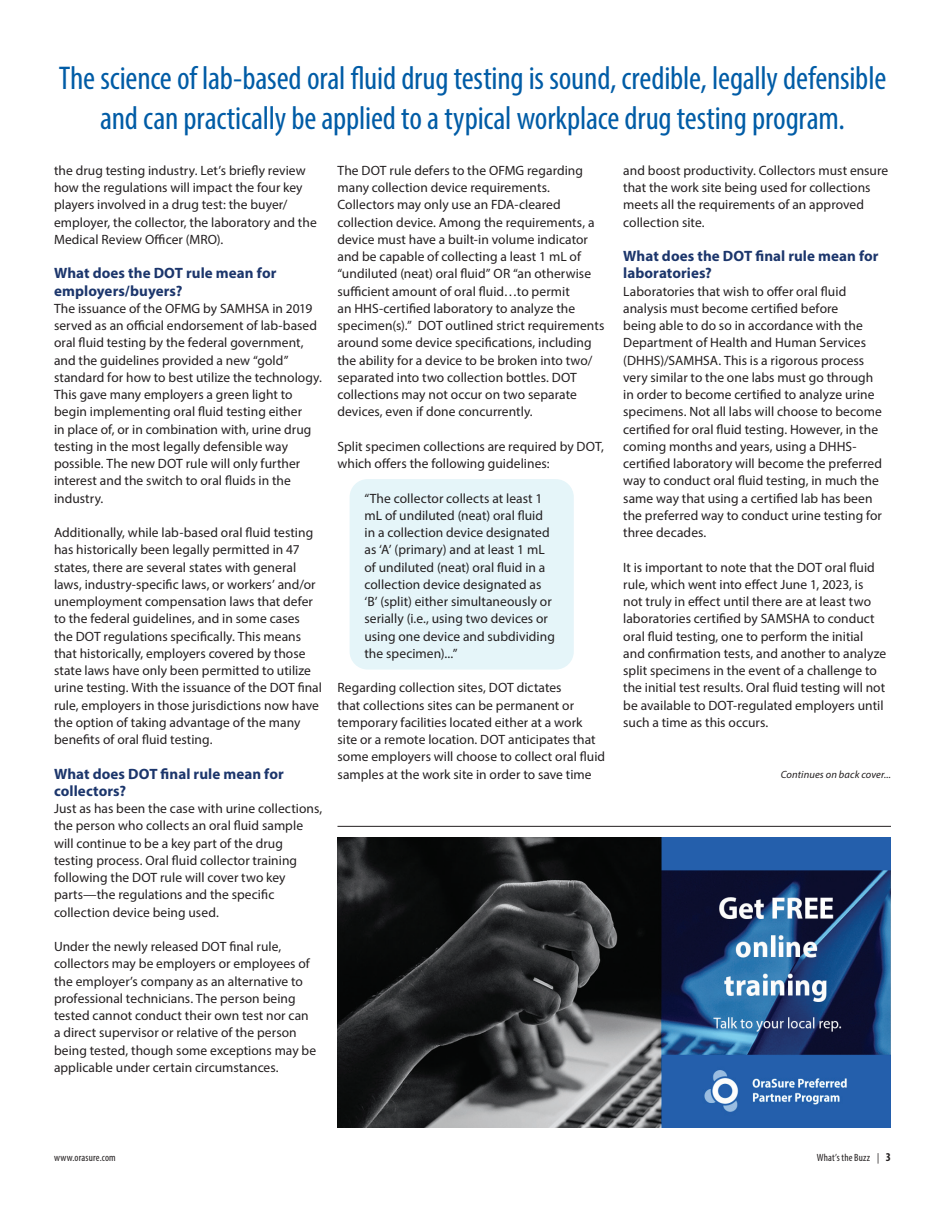
<style>
.page{position:relative;width:945px;height:1215px;background:#fff}
.page>*{position:absolute;margin:0;border:0;box-sizing:border-box;transform-origin:0 0}
.t1{font:condensed 33px/39.6px "Myriad Pro";letter-spacing:-.005em;color:#015ca6;text-align:center}
.t2{font:700 15px/17.2px "Myriad Pro";letter-spacing:.005em;color:#1c366c}
.t3{font:13.5px/17.2px "Myriad Pro";letter-spacing:.005em;color:#231f20}
.t4{font:condensed 10.5px "Myriad Pro";letter-spacing:.015em;color:#231f20}
.t5{font:italic 10.5px "Myriad Pro";letter-spacing:.01em;color:#231f20}
.s1{font-weight:700;font-size:12px}
</style>
<div class="page">
<div style="left:350px;top:479px;width:224px;height:191px;background:#e5f5f9;border-radius:18px"></div>
<img style="left:338px;top:838px;width:553px;height:289px">
<hr style="left:338px;top:826px;width:553px;height:1px;background:#231f20">
<h1 class="t1" style="left:59px;top:58px;width:829px">The science of lab-based oral fluid drug testing is sound, credible, legally defensible and can practically be applied to a typical workplace drug testing program.</h1>
<p class="t3" style="left:54px;top:161px;width:264px">the drug testing industry. Let’s briefly review how the regulations will impact the four key players involved in a drug test: the buyer/ employer, the collector, the laboratory and the Medical Review Officer (MRO).</p>
<p class="t2" style="left:54px;top:264px;width:224px">What does the DOT rule mean for employers/buyers?</p>
<p class="t3" style="left:54px;top:299px;width:269px">The issuance of the OFMG by SAMHSA in 2019 served as an official endorsement of lab-based oral fluid testing by the federal government, and the guidelines provided a new “gold” standard for how to best utilize the technology.<br>This gave many employers a green light to begin implementing oral fluid testing either<br>in place of, or in combination with, urine drug testing in the most legally defensible way possible. The new DOT rule will only further interest and the switch to oral fluids in the industry.</p>
<p class="t3" style="left:54px;top:524px;width:270px">Additionally, while lab-based oral fluid testing has historically been legally permitted in 47 states, there are several states with general laws, industry-specific laws, or workers’ and/or unemployment compensation laws that defer to the federal guidelines, and in some cases the DOT regulations specifically. This means that historically, employers covered by those state laws have only been permitted to utilize urine testing. With the issuance of the DOT final rule, employers in those jurisdictions now have the option of taking advantage of the many benefits of oral fluid testing.</p>
<p class="t2" style="left:54px;top:764px;width:231px">What does DOT final rule mean for collectors?</p>
<p class="t3" style="left:54px;top:800px;width:270px">Just as has been the case with urine collections, the person who collects an oral fluid sample will continue to be a key part of the drug testing process. Oral fluid collector training following the DOT rule will cover two key parts—the regulations and the specific collection device being used.</p>
<p class="t3" style="left:54px;top:938px;width:264px">Under the newly released DOT final rule, collectors may be employers or employees of the employer’s company as an alternative to professional technicians. The person being tested cannot conduct their own test nor can a direct supervisor or relative of the person being tested, though some exceptions may be applicable under certain circumstances.</p>
<p class="t3" style="left:338px;top:161px;width:268px">The DOT rule defers to the OFMG regarding many collection device requirements.<br>Collectors may only use an FDA-cleared collection device. Among the requirements, a device must have a built-in volume indicator and be capable of collecting a least 1 mL of “undiluted (neat) oral fluid” OR “an otherwise sufficient amount of oral fluid…to permit<br>an HHS-certified laboratory to analyze the specimen(s).” DOT outlined strict requirements around some device specifications, including the ability for a device to be broken into two/ separated into two collection bottles. DOT collections may not occur on two separate devices, even if done concurrently.</p>
<p class="t3" style="left:338px;top:437px;width:268px">Split specimen collections are required by DOT, which offers the following guidelines:</p>
<p class="t3" style="left:364px;top:489px;width:192px">“The collector collects at least 1 mL of undiluted (neat) oral fluid in a collection device designated as ‘A’ (primary) and at least 1 mL of undiluted (neat) oral fluid in a collection device designated as ‘B’ (split) either simultaneously or serially (i.e., using two devices or using one device and subdividing the specimen)...”</p>
<p class="t3" style="left:338px;top:679px;width:269px">Regarding collection sites, DOT dictates<br>that collections sites can be permanent or temporary facilities located either at a work site or a remote location. DOT anticipates that some employers will choose to collect oral fluid samples at the work site in order to save time</p>
<p class="t3" style="left:623px;top:162px;width:267px">and boost productivity. Collectors must ensure that the work site being used for collections meets all the requirements of an approved collection site.</p>
<p class="t2" style="left:623px;top:247px;width:257px">What does the DOT final rule mean for laboratories?</p>
<p class="t3" style="left:623px;top:282px;width:260px">Laboratories that wish to offer oral fluid analysis must become certified before<br>being able to do so in accordance with the Department of Health and Human Services (DHHS)/SAMHSA. This is a rigorous process very similar to the one labs must go through in order to become certified to analyze urine specimens. Not all labs will choose to become certified for oral fluid testing. However, in the coming months and years, using a DHHS&shy;certified laboratory will become the preferred way to conduct oral fluid testing, in much the same way that using a certified lab has been the preferred way to conduct urine testing for three decades.</p>
<p class="t3" style="left:623px;top:558px;width:265px">It is important to note that the DOT oral fluid rule, which went into effect June 1, 2023, is<br>not truly in effect until there are at least two laboratories certified by SAMSHA to conduct oral fluid testing, one to perform the initial and confirmation tests, and another to analyze split specimens in the event of a challenge to the initial test results. Oral fluid testing will not be available to DOT-regulated employers until such a time as this occurs.</p>
<p class="t5" style="left:781px;top:768px;width:112px">Continues on back cover...</p>
<p class="t4" style="left:54px;top:1151px;width:63px">www.orasure.com</p>
<p class="t4" style="left:817px;top:1151px;width:76px">What’s the Buzz | <span class="s1">3</span></p>
</div>
